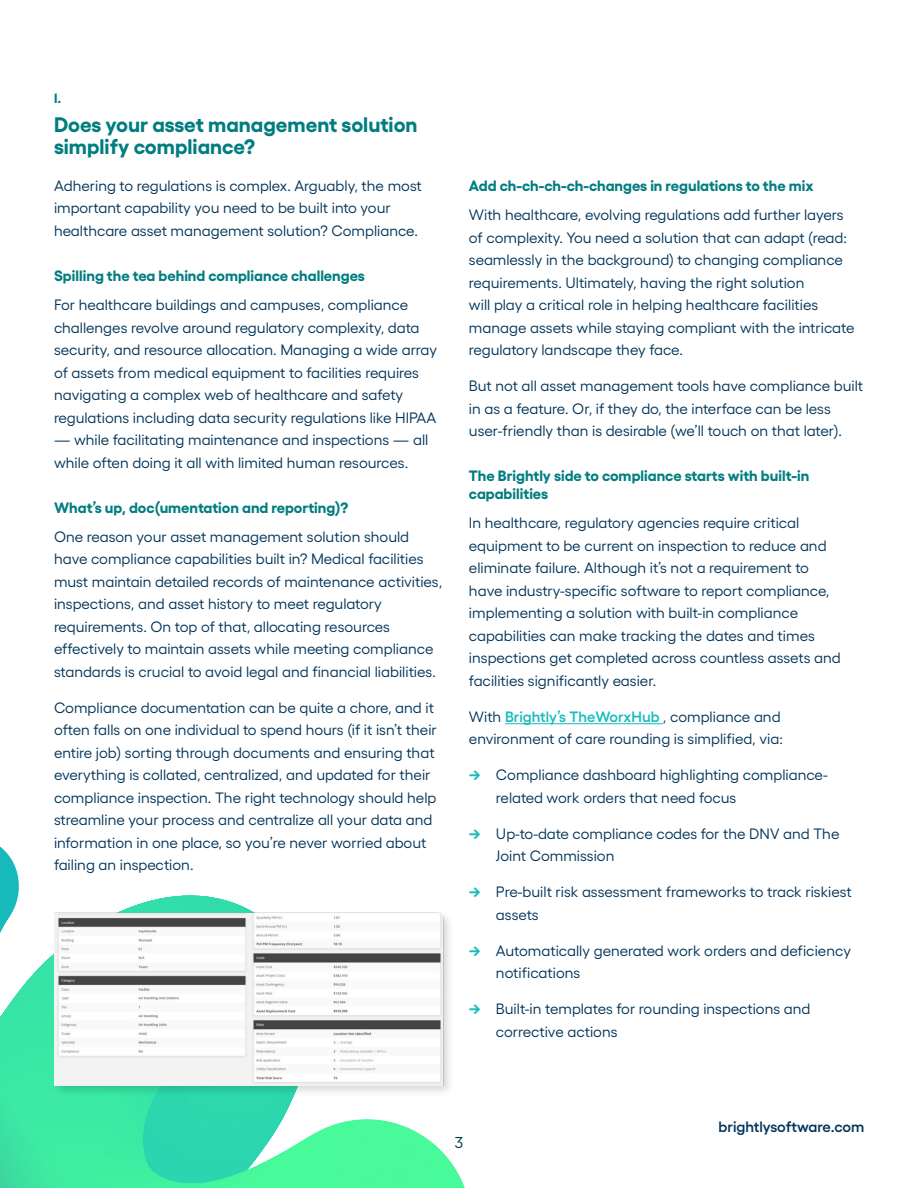
<style>
.page{position:relative;width:918px;height:1188px;background:#fff}
.page>*{position:absolute;margin:0;border:0;box-sizing:border-box;transform-origin:0 0}
.t1{font:700 21px/22.5px "Yellix";color:#017d80}
.t2{font:15.75px "Yellix";color:#003d4c}
.t3{font:15px/22.5px "Yellix";color:#003358}
.t4{font:700 15px/18px "Yellix";color:#017d80}
.t5{font:600 15px "Yellix";color:#003358}
.t6{font:700 13.5px "Yellix";color:#017d80}
.s1{font-weight:600;color:#17bcbe}
.s2{font-weight:700;color:#17bcbe}
</style>
<div class="page">
<svg style="left:0;top:847px;width:465px;height:341px"></svg>
<hr style="left:505px;top:723px;width:158px;height:1px;background:#17bcbe">
<div style="left:52px;top:910px;width:403px;height:188px;background:#000;opacity:.15"></div>
<img style="left:55px;top:912px;width:390px;height:173px">
<p class="t6" style="left:54px;top:87px;width:9px">I.</p>
<h1 class="t1" style="left:54px;top:111px;width:365px">Does your asset management solution simplify compliance?</h1>
<p class="t3" style="left:54px;top:173px;width:369px">Adhering to regulations is complex. Arguably, the most important capability you need to be built into your healthcare asset management solution? Compliance.</p>
<p class="t4" style="left:54px;top:265px;width:312px">Spilling the tea behind compliance challenges</p>
<p class="t3" style="left:54px;top:292px;width:385px">For healthcare buildings and campuses, compliance challenges revolve around regulatory complexity, data security, and resource allocation. Managing a wide array of assets from medical equipment to facilities requires navigating a complex web of healthcare and safety regulations including data security regulations like HIPAA</p>
<p class="t3" style="left:54px;top:427px;width:376px">— while facilitating maintenance and inspections — all while often doing it all with limited human resources.</p>
<p class="t4" style="left:54px;top:497px;width:296px">What’s up, doc(umentation and reporting)?</p>
<p class="t3" style="left:54px;top:524px;width:390px">One reason your asset management solution should have compliance capabilities built in? Medical facilities must maintain detailed records of maintenance activities, inspections, and asset history to meet regulatory requirements. On top of that, allocating resources effectively to maintain assets while meeting compliance standards is crucial to avoid legal and financial liabilities.</p>
<p class="t3" style="left:54px;top:695px;width:384px">Compliance documentation can be quite a chore, and it often falls on one individual to spend hours (if it isn’t their entire job) sorting through documents and ensuring that everything is collated, centralized, and updated for their compliance inspection. The right technology should help streamline your process and centralize all your data and information in one place, so you’re never worried about failing an inspection.</p>
<p class="t4" style="left:469px;top:175px;width:346px">Add ch-ch-ch-ch-changes in regulations to the mix</p>
<p class="t3" style="left:469px;top:202px;width:387px">With healthcare, evolving regulations add further layers of complexity. You need a solution that can adapt (read: seamlessly in the background) to changing compliance requirements. Ultimately, having the right solution<br>will play a critical role in helping healthcare facilities manage assets while staying compliant with the intricate regulatory landscape they face.</p>
<p class="t3" style="left:469px;top:373px;width:396px">But not all asset management tools have compliance built in as a feature. Or, if they do, the interface can be less user-friendly than is desirable (we’ll touch on that later).</p>
<p class="t4" style="left:469px;top:465px;width:342px">The Brightly side to compliance starts with built-in capabilities</p>
<p class="t3" style="left:469px;top:510px;width:373px">In healthcare, regulatory agencies require critical equipment to be current on inspection to reduce and eliminate failure. Although it’s not a requirement to have industry-specific software to report compliance, implementing a solution with built-in compliance capabilities can make tracking the dates and times inspections get completed across countless assets and facilities significantly easier.</p>
<p class="t3" style="left:469px;top:704px;width:315px">With <span class="s1">Brightly’s TheWorxHub</span> , compliance and environment of care rounding is simplified, via:</p>
<p class="t3" style="left:496px;top:762px;width:333px;text-indent:-27px"><span class="s2">→</span> Compliance dashboard highlighting compliance&shy;related work orders that need focus</p>
<p class="t3" style="left:496px;top:821px;width:345px;text-indent:-27px"><span class="s2">→</span> Up-to-date compliance codes for the DNV and The<br>Joint Commission</p>
<p class="t3" style="left:496px;top:879px;width:357px;text-indent:-27px"><span class="s2">→</span> Pre-built risk assessment frameworks to track riskiest assets</p>
<p class="t3" style="left:496px;top:938px;width:357px;text-indent:-27px"><span class="s2">→</span> Automatically generated work orders and deficiency notifications</p>
<p class="t3" style="left:496px;top:996px;width:316px;text-indent:-27px"><span class="s2">→</span> Built-in templates for rounding inspections and corrective actions</p>
<p class="t2" style="left:455px;top:1131px;width:10px">3</p>
<p class="t5" style="left:719px;top:1115px;width:147px">brightlysoftware.com</p>
</div>
